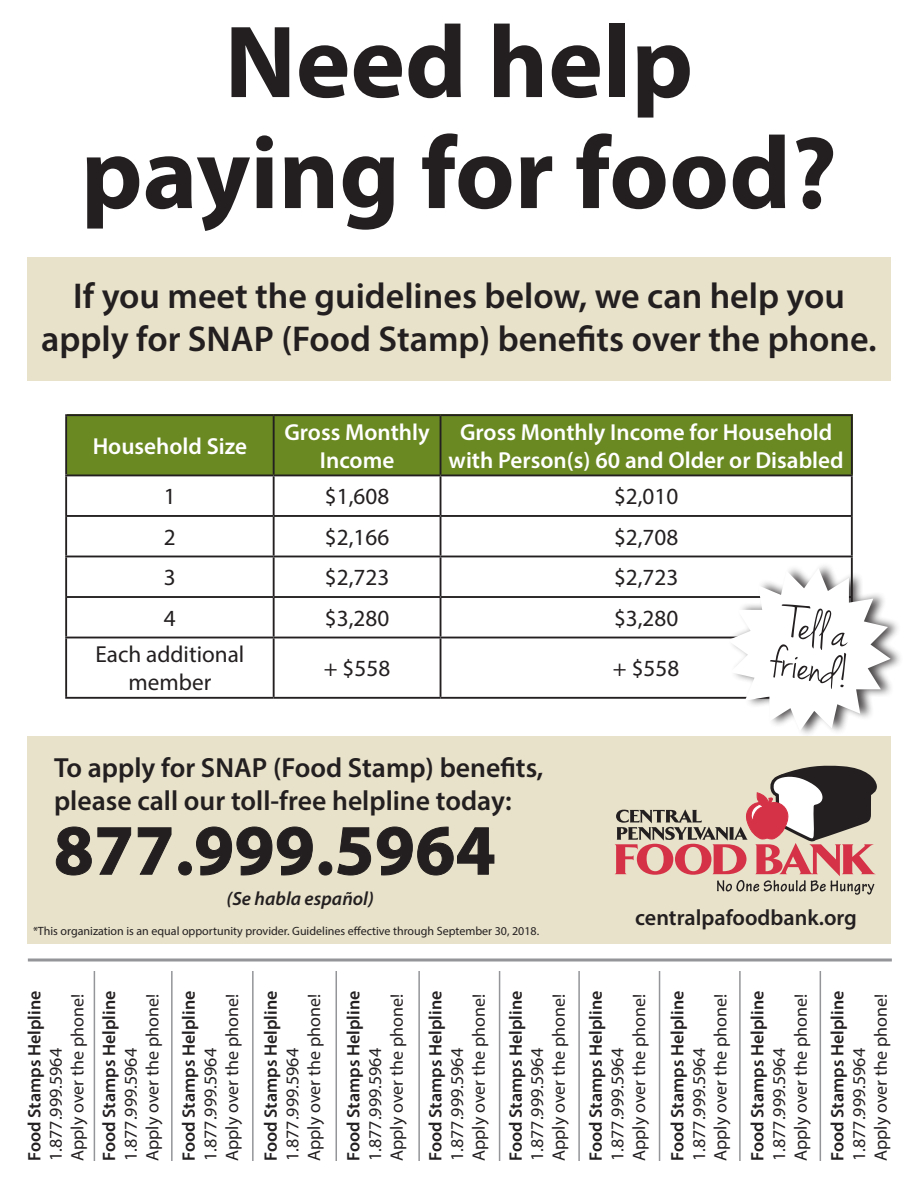
<style>
.page{position:relative;width:918px;height:1188px;background:#fff}
.page>*{position:absolute;margin:0;border:0;box-sizing:border-box;transform-origin:0 0}
.t1{font:700 103.5px/111px "Myriad Pro";color:#231f20;text-align:center}
.t2{font:700 71.4px "Myriad Pro";letter-spacing:.01em;color:#231f20}
.t3{font:48.3px/39.5px "Jenna Sue";color:#231f20}
.t4{font:600 36px/43.2px "Myriad Pro";color:#231f20;text-align:center}
.t5{font:600 27.75px/33.3px "Myriad Pro";color:#231f20}
.t6{font:600 23.25px/27.9px "Myriad Pro";color:#fff;text-align:center}
.t7{font:23.25px/27.9px "Myriad Pro";color:#231f20;text-align:center}
.t8{font:600 22.2px "Myriad Pro";color:#231f20}
.t9{font:italic 600 19.2px "Myriad Pro";color:#231f20}
.t10{font:18px/21.6px "Myriad Pro";color:#231f20}
.t11{font:600 18px "Myriad Pro";color:#231f20}
.t12{font:12px "Myriad Pro";color:#231f20}
</style>
<div class="page">
<div style="left:27px;top:257px;width:864px;height:123px;background:#e8e2ca"></div>
<div style="left:27px;top:736px;width:864px;height:208px;background:#e8e2ca"></div>
<svg style="left:56px;top:826px;width:75px;height:50px"></svg>
<svg style="left:138px;top:827px;width:34px;height:48px"></svg>
<div style="left:178px;top:861px;width:14px;height:14px;border:1px solid #231f20;border-radius:50%"></div>
<svg style="left:196px;top:826px;width:117px;height:50px"></svg>
<div style="left:319px;top:861px;width:13px;height:14px;border:1px solid #231f20;border-radius:50%"></div>
<svg style="left:337px;top:827px;width:34px;height:49px"></svg>
<svg style="left:377px;top:826px;width:118px;height:50px"></svg>
<svg style="left:615px;top:765px;width:262px;height:130px"></svg>
<hr style="left:94px;top:971px;width:1px;height:190px;background:#939598">
<hr style="left:171px;top:971px;width:2px;height:190px;background:#939598">
<hr style="left:252px;top:971px;width:2px;height:190px;background:#939598">
<hr style="left:336px;top:971px;width:1px;height:190px;background:#939598">
<hr style="left:418px;top:971px;width:2px;height:190px;background:#939598">
<hr style="left:499px;top:971px;width:1px;height:190px;background:#939598">
<hr style="left:578px;top:971px;width:2px;height:190px;background:#939598">
<hr style="left:659px;top:971px;width:1px;height:190px;background:#939598">
<hr style="left:739px;top:971px;width:2px;height:190px;background:#939598">
<hr style="left:820px;top:971px;width:1px;height:190px;background:#939598">
<svg style="left:28px;top:958px;width:864px;height:4px;background:#adafb1"></svg>
<div style="left:67px;top:414px;width:786px;height:61px;background:#6a8922"></div>
<hr style="left:65px;top:414px;width:209px;height:2px;background:#231f20">
<hr style="left:65px;top:416px;width:2px;height:59px;background:#231f20">
<hr style="left:274px;top:414px;width:167px;height:2px;background:#231f20">
<hr style="left:273px;top:416px;width:2px;height:59px;background:#231f20">
<hr style="left:441px;top:414px;width:412px;height:2px;background:#231f20">
<hr style="left:440px;top:416px;width:1px;height:59px;background:#231f20">
<hr style="left:851px;top:416px;width:2px;height:59px;background:#231f20">
<hr style="left:65px;top:475px;width:209px;height:1px;background:#231f20">
<hr style="left:65px;top:476px;width:2px;height:39px;background:#231f20">
<hr style="left:274px;top:475px;width:167px;height:1px;background:#231f20">
<hr style="left:273px;top:476px;width:2px;height:39px;background:#231f20">
<hr style="left:441px;top:475px;width:412px;height:1px;background:#231f20">
<hr style="left:440px;top:476px;width:1px;height:39px;background:#231f20">
<hr style="left:851px;top:476px;width:2px;height:39px;background:#231f20">
<hr style="left:65px;top:515px;width:209px;height:2px;background:#231f20">
<hr style="left:65px;top:517px;width:2px;height:39px;background:#231f20">
<hr style="left:274px;top:515px;width:167px;height:2px;background:#231f20">
<hr style="left:273px;top:517px;width:2px;height:39px;background:#231f20">
<hr style="left:441px;top:515px;width:412px;height:2px;background:#231f20">
<hr style="left:440px;top:517px;width:1px;height:39px;background:#231f20">
<hr style="left:851px;top:517px;width:2px;height:39px;background:#231f20">
<hr style="left:65px;top:556px;width:209px;height:1px;background:#231f20">
<hr style="left:65px;top:557px;width:2px;height:39px;background:#231f20">
<hr style="left:274px;top:556px;width:167px;height:1px;background:#231f20">
<hr style="left:273px;top:557px;width:2px;height:39px;background:#231f20">
<hr style="left:441px;top:556px;width:412px;height:1px;background:#231f20">
<hr style="left:440px;top:557px;width:1px;height:39px;background:#231f20">
<hr style="left:851px;top:557px;width:2px;height:39px;background:#231f20">
<hr style="left:65px;top:596px;width:209px;height:2px;background:#231f20">
<hr style="left:65px;top:598px;width:2px;height:39px;background:#231f20">
<hr style="left:274px;top:596px;width:167px;height:2px;background:#231f20">
<hr style="left:273px;top:598px;width:2px;height:39px;background:#231f20">
<hr style="left:441px;top:596px;width:412px;height:2px;background:#231f20">
<hr style="left:440px;top:598px;width:1px;height:39px;background:#231f20">
<hr style="left:65px;top:637px;width:209px;height:1px;background:#231f20">
<hr style="left:65px;top:638px;width:2px;height:59px;background:#231f20">
<hr style="left:274px;top:637px;width:167px;height:1px;background:#231f20">
<hr style="left:273px;top:638px;width:2px;height:59px;background:#231f20">
<hr style="left:441px;top:637px;width:412px;height:1px;background:#231f20">
<hr style="left:440px;top:638px;width:1px;height:59px;background:#231f20">
<hr style="left:65px;top:697px;width:209px;height:2px;background:#231f20">
<hr style="left:274px;top:697px;width:167px;height:2px;background:#231f20">
<hr style="left:441px;top:697px;width:412px;height:2px;background:#231f20">
<div style="left:727px;top:561px;width:178px;height:177px;background:#231f20;opacity:.8"></div>
<svg style="left:728px;top:568px;width:163px;height:163px"></svg>
<h1 class="t1" style="left:81px;top:3px;width:758px">Need help paying for food?</h1>
<h3 class="t4" style="left:41px;top:274px;width:837px">If you meet the guidelines below, we can help you apply for SNAP (Food Stamp) benefits over the phone.</h3>
<p class="t6" style="left:93px;top:432px;width:156px">Household Size</p>
<p class="t6" style="left:284px;top:418px;width:147px">Gross Monthly<br>Income</p>
<p class="t6" style="left:449px;top:418px;width:397px">Gross Monthly Income for Household with Person(s) 60 and Older or Disabled</p>
<p class="t7" style="left:164px;top:482px;width:13px">1</p>
<p class="t7" style="left:325px;top:482px;width:66px">$1,608</p>
<p class="t7" style="left:614px;top:482px;width:66px">$2,010</p>
<p class="t7" style="left:164px;top:523px;width:13px">2</p>
<p class="t7" style="left:325px;top:523px;width:66px">$2,166</p>
<p class="t7" style="left:614px;top:523px;width:66px">$2,708</p>
<p class="t7" style="left:164px;top:563px;width:13px">3</p>
<p class="t7" style="left:325px;top:563px;width:66px">$2,723</p>
<p class="t7" style="left:614px;top:563px;width:66px">$2,723</p>
<p class="t7" style="left:164px;top:604px;width:13px">4</p>
<p class="t7" style="left:325px;top:604px;width:66px">$3,280</p>
<p class="t7" style="left:614px;top:604px;width:66px">$3,280</p>
<p class="t7" style="left:95px;top:640px;width:151px">Each additional member</p>
<p class="t7" style="left:324px;top:654px;width:68px">+ $558</p>
<p class="t7" style="left:613px;top:654px;width:68px">+ $558</p>
<h3 class="t5" style="left:54px;top:750px;width:491px">To apply for SNAP (Food Stamp) benefits, please call our toll-free helpline today:</h3>
<h2 class="t2" style="left:54px;top:804px;width:443px">877.999.5964</h2>
<h3 class="t3" style="left:782px;top:604px;width:82px;rotate:11deg">Tell a friend!</h3>
<p class="t9" style="left:227px;top:886px;width:149px">(Se habla español)</p>
<p class="t12" style="left:33px;top:924px;width:508px">*This organization is an equal opportunity provider. Guidelines effective through September 30, 2018.</p>
<p class="t8" style="left:635px;top:904px;width:223px">centralpafoodbank.org</p>
<p class="t11" style="left:23px;top:1161px;width:172px;rotate:-90deg">Food Stamps Helpline</p>
<p class="t10" style="left:45px;top:1161px;width:168px;rotate:-90deg">1.877.999.5964<br>Apply over the phone!</p>
<p class="t11" style="left:98px;top:1161px;width:172px;rotate:-90deg">Food Stamps Helpline</p>
<p class="t10" style="left:120px;top:1161px;width:168px;rotate:-90deg">1.877.999.5964<br>Apply over the phone!</p>
<p class="t11" style="left:177px;top:1161px;width:172px;rotate:-90deg">Food Stamps Helpline</p>
<p class="t10" style="left:199px;top:1161px;width:168px;rotate:-90deg">1.877.999.5964<br>Apply over the phone!</p>
<p class="t11" style="left:259px;top:1161px;width:172px;rotate:-90deg">Food Stamps Helpline</p>
<p class="t10" style="left:281px;top:1161px;width:168px;rotate:-90deg">1.877.999.5964<br>Apply over the phone!</p>
<p class="t11" style="left:342px;top:1161px;width:172px;rotate:-90deg">Food Stamps Helpline</p>
<p class="t10" style="left:364px;top:1161px;width:168px;rotate:-90deg">1.877.999.5964<br>Apply over the phone!</p>
<p class="t11" style="left:424px;top:1161px;width:172px;rotate:-90deg">Food Stamps Helpline</p>
<p class="t10" style="left:446px;top:1161px;width:168px;rotate:-90deg">1.877.999.5964<br>Apply over the phone!</p>
<p class="t11" style="left:504px;top:1161px;width:172px;rotate:-90deg">Food Stamps Helpline</p>
<p class="t10" style="left:526px;top:1161px;width:168px;rotate:-90deg">1.877.999.5964<br>Apply over the phone!</p>
<p class="t11" style="left:584px;top:1161px;width:172px;rotate:-90deg">Food Stamps Helpline</p>
<p class="t10" style="left:606px;top:1161px;width:168px;rotate:-90deg">1.877.999.5964<br>Apply over the phone!</p>
<p class="t11" style="left:666px;top:1161px;width:172px;rotate:-90deg">Food Stamps Helpline</p>
<p class="t10" style="left:688px;top:1161px;width:168px;rotate:-90deg">1.877.999.5964<br>Apply over the phone!</p>
<p class="t11" style="left:746px;top:1161px;width:172px;rotate:-90deg">Food Stamps Helpline</p>
<p class="t10" style="left:768px;top:1161px;width:168px;rotate:-90deg">1.877.999.5964<br>Apply over the phone!</p>
<p class="t11" style="left:826px;top:1161px;width:172px;rotate:-90deg">Food Stamps Helpline</p>
<p class="t10" style="left:848px;top:1161px;width:168px;rotate:-90deg">1.877.999.5964<br>Apply over the phone!</p>
</div>
